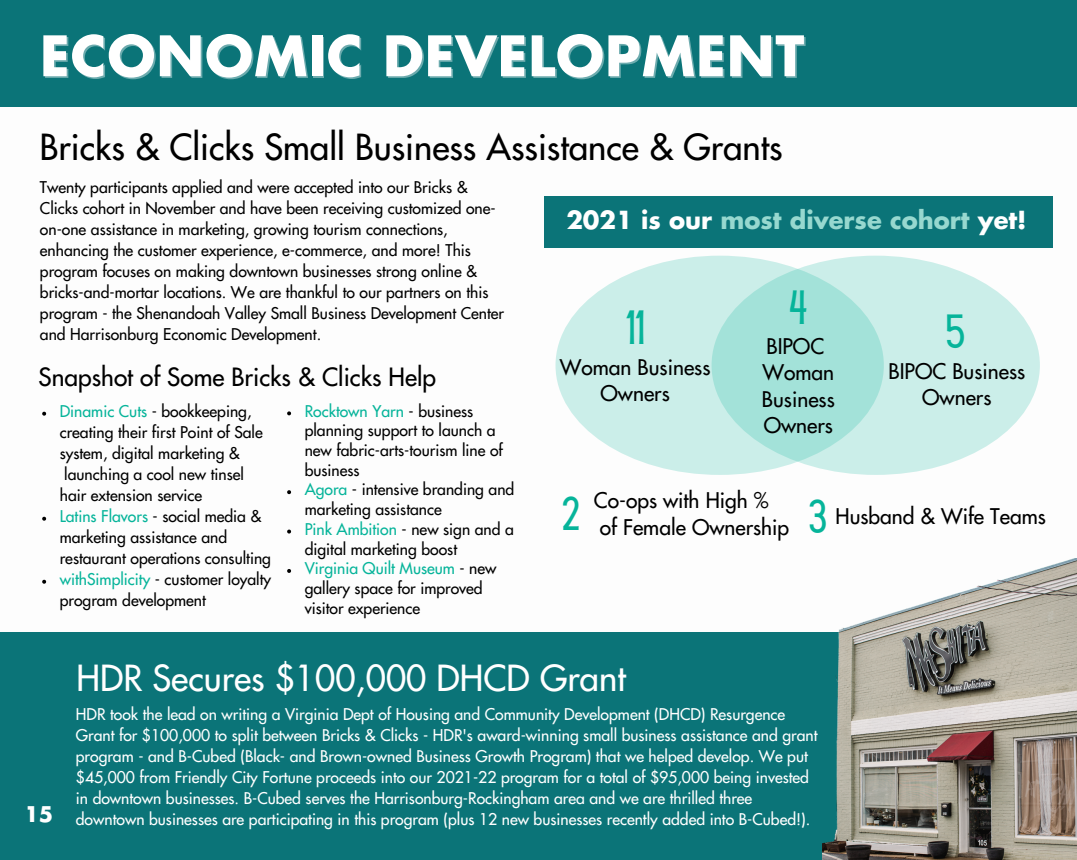
<style>
.page{position:relative;width:1077px;height:860px;background:#fff}
.page>*{position:absolute;margin:0;border:0;box-sizing:border-box;transform-origin:0 0}
.t1{font:700 54.25px "Futura Std";letter-spacing:.015em;color:#fff}
.t2{font:42px "Hey Gotcha";color:#06b49a}
.t3{font:500 35px "Futura Std";color:#000}
.t4{font:500 35px "Futura Std";color:#fff}
.t5{font:500 24.5px "Futura Std";color:#000}
.t6{font:700 24.15px "Futura Std";color:#97d8cf}
.t7{font:500 21px/26.2px "Futura Std";color:#000;text-align:center}
.t8{font:700 21px "Futura Std";color:#fff}
.t9{font:500 15.75px/21px "Futura Std";color:#000}
.t10{font:500 15.75px/21px "Futura Std";color:#fff}
.s1{color:#06b49a}
.s2{color:#fff}
</style>
<div class="page">
<div style="left:0;top:0;width:1076px;height:106px;background:#0b7478"></div>
<div style="left:0;top:632px;width:1076px;height:228px;background:#0b7478"></div>
<div style="left:555px;top:256px;width:328px;height:219px;background:#cbeee9;border-radius:50%"></div>
<svg style="left:711px;top:256px;width:328px;height:219px;background:#bae8e2"></svg>
<div style="left:543px;top:196px;width:508px;height:52px;background:#0b7478"></div>
<img style="left:822px;top:558px;width:254px;height:302px">
<svg style="left:42px;top:412px;width:4px;height:4px"></svg>
<svg style="left:42px;top:517px;width:4px;height:4px"></svg>
<svg style="left:42px;top:580px;width:4px;height:4px"></svg>
<svg style="left:287px;top:411px;width:4px;height:4px"></svg>
<svg style="left:287px;top:490px;width:4px;height:4px"></svg>
<svg style="left:287px;top:529px;width:4px;height:4px"></svg>
<svg style="left:287px;top:569px;width:4px;height:4px"></svg>
<h1 class="t1" style="left:40px;top:31px;width:765px">ECONOMIC DEVELOPMENT</h1>
<h3 class="t3" style="left:40px;top:131px;width:744px">Bricks &amp; Clicks Small Business Assistance &amp; Grants</h3>
<p class="t9" style="left:40px;top:177px;width:465px">Twenty participants applied and were accepted into our Bricks &amp; Clicks cohort in November and have been receiving customized one&shy;on-one assistance in marketing, growing tourism connections, enhancing the customer experience, e-commerce, and more! This program focuses on making downtown businesses strong online &amp; bricks-and-mortar locations. We are thankful to our partners on this program - the Shenandoah Valley Small Business Development Center and Harrisonburg Economic Development.</p>
<h3 class="t5" style="left:39px;top:366px;width:399px">Snapshot of Some Bricks &amp; Clicks Help</h3>
<p class="t9" style="left:60px;top:401px;width:213px"><span class="s1">Dinamic Cuts</span> - bookkeeping, creating their first Point of Sale system, digital marketing &amp; launching a cool new tinsel<br>hair extension service<br><span class="s1">Latins Flavors</span> - social media &amp; marketing assistance and restaurant operations consulting <span class="s1">withSimplicity</span> - customer loyalty program development</p>
<p class="t9" style="left:305px;top:402px;width:211px;line-height:19.6px"><span class="s1">Rocktown Yarn</span> - business planning support to launch a new fabric-arts-tourism line of business<br><span class="s1">Agora</span> - intensive branding and marketing assistance<br><span class="s1">Pink Ambition</span> - new sign and a digital marketing boost<br><span class="s1">Virginia Quilt Museum</span> - new gallery space for improved visitor experience</p>
<h3 class="t6" style="left:566px;top:209px;width:461px"><span class="s2">2021 is our</span> most diverse cohort <span class="s2">yet!</span></h3>
<h2 class="t2" style="left:625px;top:311px;width:20px">11</h2>
<h3 class="t7" style="left:559px;top:355px;width:152px">Woman Business<br>Owners</h3>
<h2 class="t2" style="left:789px;top:290px;width:19px">4</h2>
<h3 class="t7" style="left:761px;top:334px;width:74px;text-align:left">BIPOC<br>Woman<br>Business<br>Owners</h3>
<h2 class="t2" style="left:946px;top:314px;width:20px">5</h2>
<h3 class="t7" style="left:888px;top:359px;width:138px">BIPOC Business<br>Owners</h3>
<h3 class="t7" style="left:593px;top:488px;width:197px;text-align:left">Co-ops with High % of Female Ownership</h3>
<h2 class="t2" style="left:562px;top:496px;width:18px">2</h2>
<h3 class="t7" style="left:835px;top:504px;width:212px">Husband &amp; Wife Teams</h3>
<h2 class="t2" style="left:809px;top:499px;width:19px">3</h2>
<h3 class="t8" style="left:25px;top:805px;width:30px">15</h3>
<h3 class="t4" style="left:76px;top:661px;width:550px">HDR Secures $100,000 DHCD Grant</h3>
<p class="t10" style="left:76px;top:704px;width:743px">HDR took the lead on writing a Virginia Dept of Housing and Community Development (DHCD) Resurgence Grant for $100,000 to split between Bricks &amp; Clicks - HDR's award-winning small business assistance and grant program - and B-Cubed (Black- and Brown-owned Business Growth Program) that we helped develop. We put $45,000 from Friendly City Fortune proceeds into our 2021-22 program for a total of $95,000 being invested in downtown businesses. B-Cubed serves the Harrisonburg-Rockingham area and we are thrilled three downtown businesses are participating in this program (plus 12 new businesses recently added into B-Cubed!).</p>
</div>
